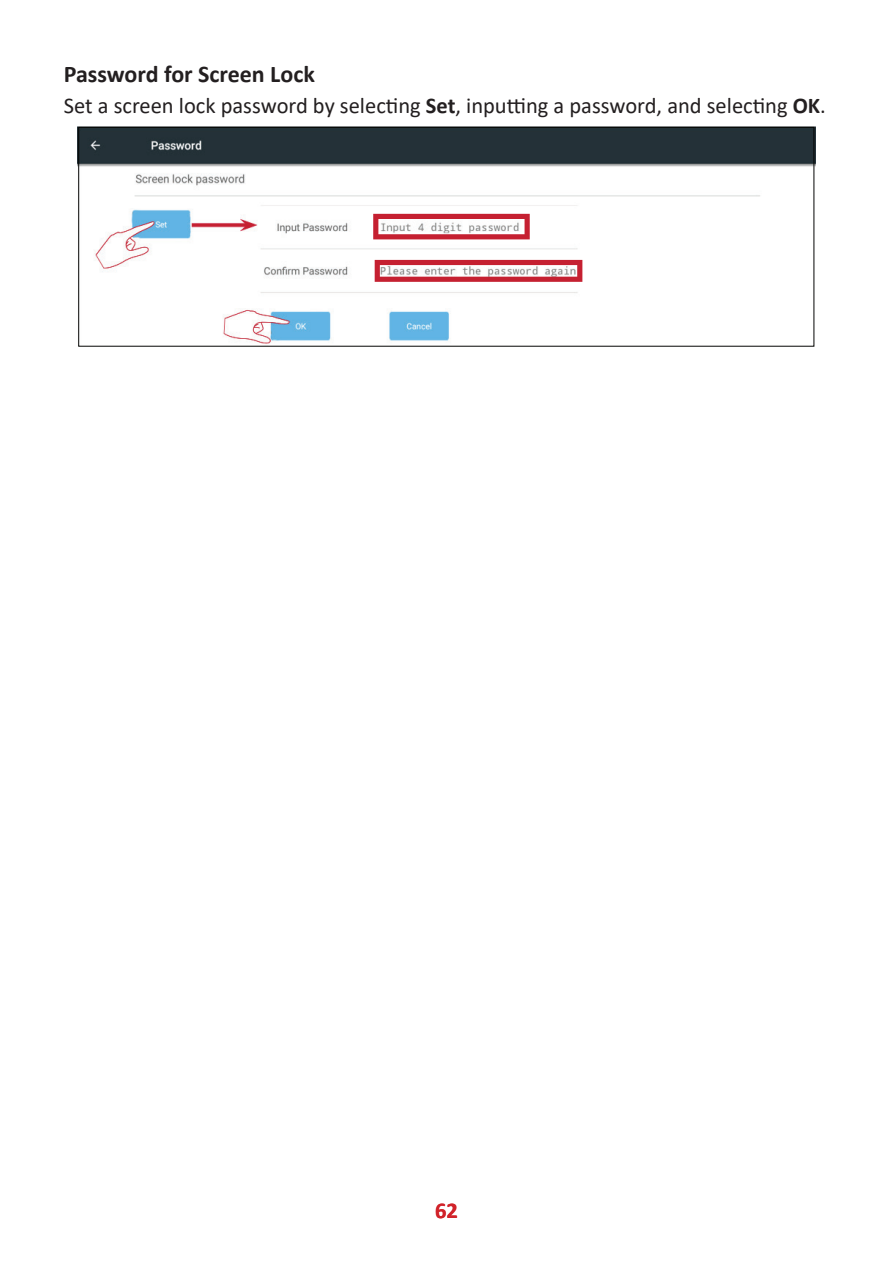
<style>
.page{position:relative;width:893px;height:1263px;background:#fff}
.page>*{position:absolute;margin:0;border:0;box-sizing:border-box;transform-origin:0 0}
.t1{font:700 24px "Calibri";color:#231f20}
.t2{font:22.5px "Calibri";color:#231f20}
.t3{font:700 22.5px "Calibri";color:#d1232a}
.s1{font-weight:700}
</style>
<div class="page">
<img style="left:78px;top:126px;width:737px;height:220px">
<img style="left:373px;top:214px;width:157px;height:25px">
<img style="left:375px;top:260px;width:207px;height:22px">
<div style="left:78px;top:127px;width:736px;height:219px;border:1px solid #040503"></div>
<p class="t1" style="left:64px;top:57px;width:253px">Password for Screen Lock</p>
<p class="t2" style="left:64px;top:90px;width:764px">Set a screen lock password by selecting <span class="s1">Set</span>, inputting a password, and selecting <span class="s1">OK</span>.</p>
<p class="t3" style="left:435px;top:1194px;width:24px">62</p>
</div>
